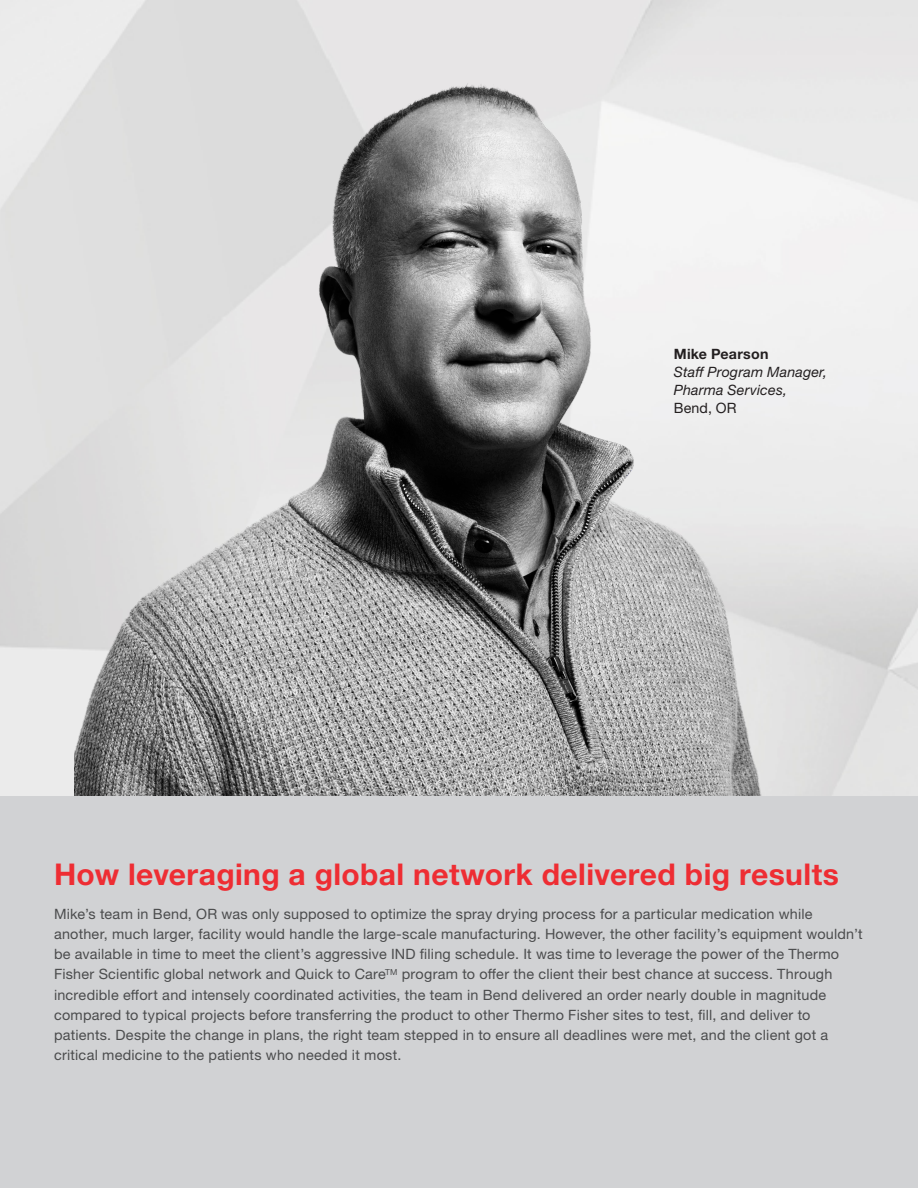
<style>
.page{position:relative;width:918px;height:1188px;background:#fff}
.page>*{position:absolute;margin:0;border:0;box-sizing:border-box;transform-origin:0 0}
.PATH_Broch_Section_Tttle{font:700 30px "Helvetica Neue LTW1 G";letter-spacing:.015em;color:#ee2d33}
.PATH_Broch_Body{font:14.25px/20.2px "Helvetica Neue LTW1 G";letter-spacing:.015em;color:#4b4c4d}
.PATH_Broch_Brand_Hero_Label_s{font:italic 14.25px "Helvetica Neue LTW1 G";letter-spacing:.015em;color:#231f20}
.PATH_Broch_Brand_Hero_Label_s-2{font:700 14.25px "Helvetica Neue LTW1 G";letter-spacing:.01em;color:#231f20}
.PATH_Broch_Brand_Hero_Label_s-3{font:14.25px "Helvetica Neue LTW1 G";letter-spacing:.005em;color:#231f20}
</style>
<div class="page">
<img style="left:0;top:0;width:918px;height:796px">
<img style="left:75px;top:38px;width:717px;height:758px">
<div style="left:0;top:796px;width:918px;height:392px;background:#d1d2d4"></div>
<p class="PATH_Broch_Brand_Hero_Label_s-2" style="left:674px;top:345px;width:96px">Mike Pearson</p>
<p class="PATH_Broch_Brand_Hero_Label_s" style="left:674px;top:363px;width:155px">Staff Program Manager,</p>
<p class="PATH_Broch_Brand_Hero_Label_s" style="left:674px;top:381px;width:115px">Pharma Services,</p>
<p class="PATH_Broch_Brand_Hero_Label_s-3" style="left:674px;top:399px;width:64px">Bend, OR</p>
<p class="PATH_Broch_Section_Tttle" style="left:54px;top:856px;width:786px">How leveraging a global network delivered big results</p>
<p class="PATH_Broch_Body" style="left:54px;top:903px;width:810px">Mike’s team in Bend, OR was only supposed to optimize the spray drying process for a particular medication while another, much larger, facility would handle the large-scale manufacturing. However, the other facility’s equipment wouldn’t be available in time to meet the client’s aggressive IND filing schedule. It was time to leverage the power of the Thermo Fisher Scientific global network and Quick to Care<sup>TM</sup> program to offer the client their best chance at success. Through incredible effort and intensely coordinated activities, the team in Bend delivered an order nearly double in magnitude compared to typical projects before transferring the product to other Thermo Fisher sites to test, fill, and deliver to patients. Despite the change in plans, the right team stepped in to ensure all deadlines were met, and the client got a critical medicine to the patients who needed it most.</p>
</div>
